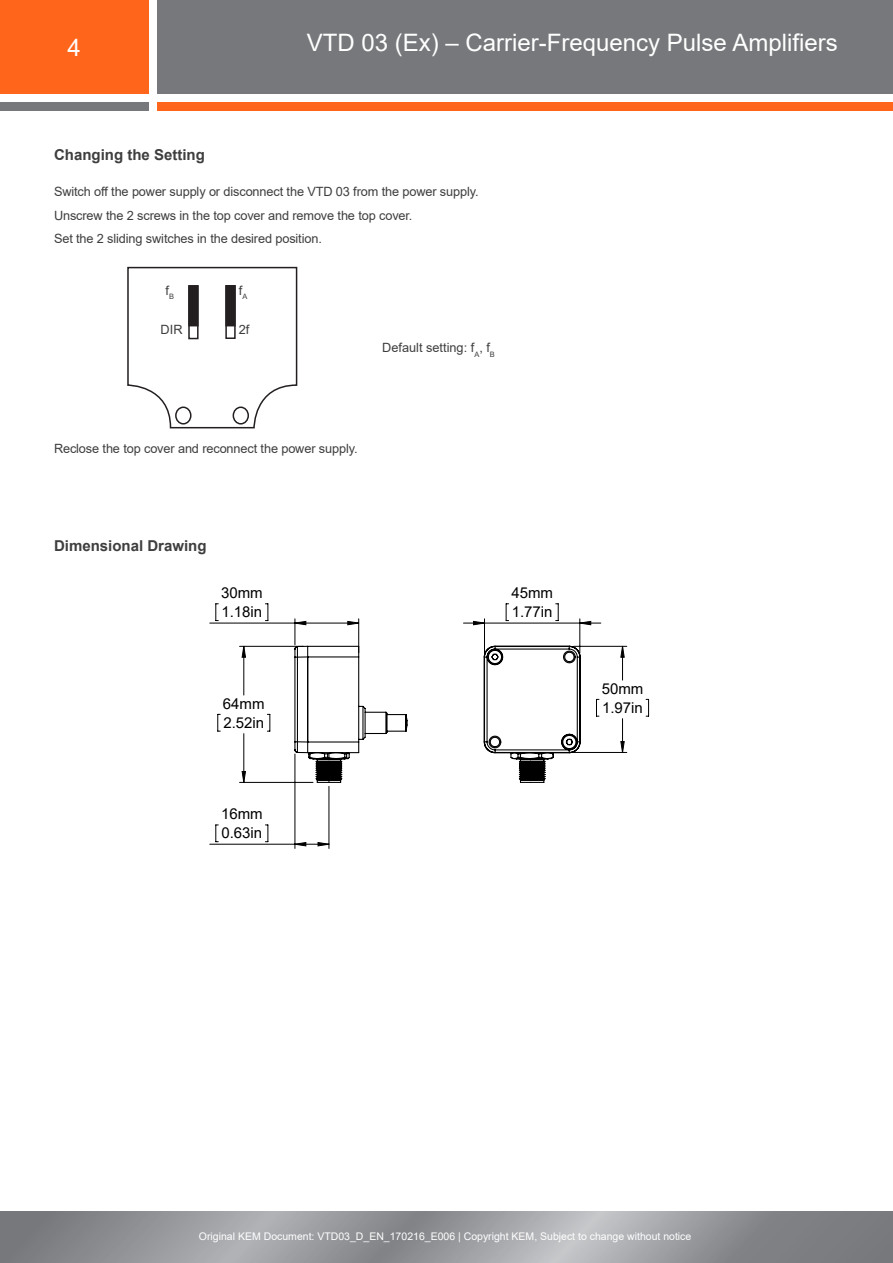
<style>
.page{position:relative;width:893px;height:1263px;background:#fff}
.page>*{position:absolute;margin:0;border:0;box-sizing:border-box;transform-origin:0 0}
.t1{font:24px "Arial";color:#fff}
.t2{font:15px/19.4px "Arial";color:#000}
.KEM_H1_text_grey{font:700 15px "Arial";color:#3e3e3f}
.KEM_text_left_justif{font:12.75px "Arial";letter-spacing:-.01em;color:#3e3e3f}
.t3{font:10.5px "Arial";color:#fff}
</style>
<div class="page">
<div style="left:0;top:0;width:149px;height:94px;background:#ff661c"></div>
<div style="left:157px;top:0;width:736px;height:94px;background:#76787b"></div>
<div style="left:0;top:102px;width:149px;height:9px;background:#76787b"></div>
<div style="left:157px;top:102px;width:736px;height:9px;background:#ff661c"></div>
<svg style="left:0;top:1212px;width:893px;height:51px;background:#95969a"></svg>
<svg style="left:127px;top:266px;width:171px;height:163px"></svg>
<div style="left:175px;top:406px;width:17px;height:18px;border:2px solid #231f20;border-radius:50%"></div>
<div style="left:233px;top:406px;width:16px;height:18px;border:2px solid #231f20;border-radius:50%"></div>
<div style="left:188px;top:285px;width:11px;height:54px;border:2px solid #231f20"></div>
<div style="left:189px;top:286px;width:9px;height:40px;background:#231f20"></div>
<div style="left:188px;top:285px;width:11px;height:41px;border:2px solid #231f20"></div>
<div style="left:226px;top:286px;width:9px;height:40px;background:#231f20"></div>
<div style="left:225px;top:285px;width:11px;height:54px;border:2px solid #231f20"></div>
<svg style="left:506px;top:603px;width:3px;height:18px"></svg>
<svg style="left:556px;top:603px;width:3px;height:18px"></svg>
<hr style="left:484px;top:619px;width:1px;height:34px;background:#000">
<hr style="left:579px;top:619px;width:1px;height:34px;background:#000">
<svg style="left:646px;top:699px;width:3px;height:18px"></svg>
<hr style="left:574px;top:646px;width:53px;height:1px;background:#000">
<hr style="left:573px;top:752px;width:54px;height:1px;background:#000">
<svg style="left:217px;top:714px;width:3px;height:18px"></svg>
<hr style="left:240px;top:782px;width:73px;height:1px;background:#000">
<hr style="left:240px;top:646px;width:63px;height:1px;background:#000">
<svg style="left:215px;top:603px;width:3px;height:18px"></svg>
<svg style="left:265px;top:603px;width:3px;height:18px"></svg>
<hr style="left:210px;top:623px;width:85px;height:1px;background:#000">
<svg style="left:215px;top:824px;width:3px;height:18px"></svg>
<hr style="left:329px;top:786px;width:1px;height:62px;background:#000">
<hr style="left:295px;top:754px;width:1px;height:94px;background:#000">
<hr style="left:210px;top:844px;width:85px;height:1px;background:#000">
<svg style="left:242px;top:621px;width:382px;height:225px"></svg>
<svg style="left:483px;top:645px;width:98px;height:138px"></svg>
<svg style="left:294px;top:619px;width:114px;height:164px"></svg>
<h1 class="t1" style="left:67px;top:31px;width:15px">4</h1>
<h1 class="t1" style="left:307px;top:27px;width:532px">VTD 03 (Ex) – Carrier-Frequency Pulse Amplifiers</h1>
<p class="KEM_H1_text_grey" style="left:54px;top:144px;width:152px">Changing the Setting</p>
<p class="KEM_text_left_justif" style="left:54px;top:183px;width:426px">Switch off the power supply or disconnect the VTD 03 from the power supply.</p>
<p class="KEM_text_left_justif" style="left:54px;top:207px;width:360px">Unscrew the 2 screws in the top cover and remove the top cover.</p>
<p class="KEM_text_left_justif" style="left:54px;top:230px;width:269px">Set the 2 sliding switches in the desired position.</p>
<p class="KEM_text_left_justif" style="left:166px;top:281px;width:10px">f<sub>B</sub></p>
<p class="KEM_text_left_justif" style="left:239px;top:281px;width:10px">f<sub>A</sub></p>
<p class="KEM_text_left_justif" style="left:161px;top:320px;width:23px">DIR</p>
<p class="KEM_text_left_justif" style="left:239px;top:320px;width:12px">2f</p>
<p class="KEM_text_left_justif" style="left:382px;top:339px;width:114px">Default setting: f<sub>A</sub>, f<sub>B</sub></p>
<p class="KEM_text_left_justif" style="left:54px;top:440px;width:305px">Reclose the top cover and reconnect the power supply.</p>
<p class="KEM_H1_text_grey" style="left:54px;top:535px;width:154px">Dimensional Drawing</p>
<p class="t2" style="left:221px;top:583px;width:43px">30mm<br>1.18in</p>
<p class="t2" style="left:223px;top:693px;width:43px">64mm<br>2.52in</p>
<p class="t2" style="left:221px;top:804px;width:43px">16mm<br>0.63in</p>
<p class="t2" style="left:511px;top:583px;width:43px">45mm<br>1.77in</p>
<p class="t2" style="left:602px;top:678px;width:43px">50mm<br>1.97in</p>
<p class="t3" style="left:199px;top:1229px;width:494px">Original KEM Document: VTD03_D_EN_170216_E006 | Copyright KEM, Subject to change without notice</p>
</div>
